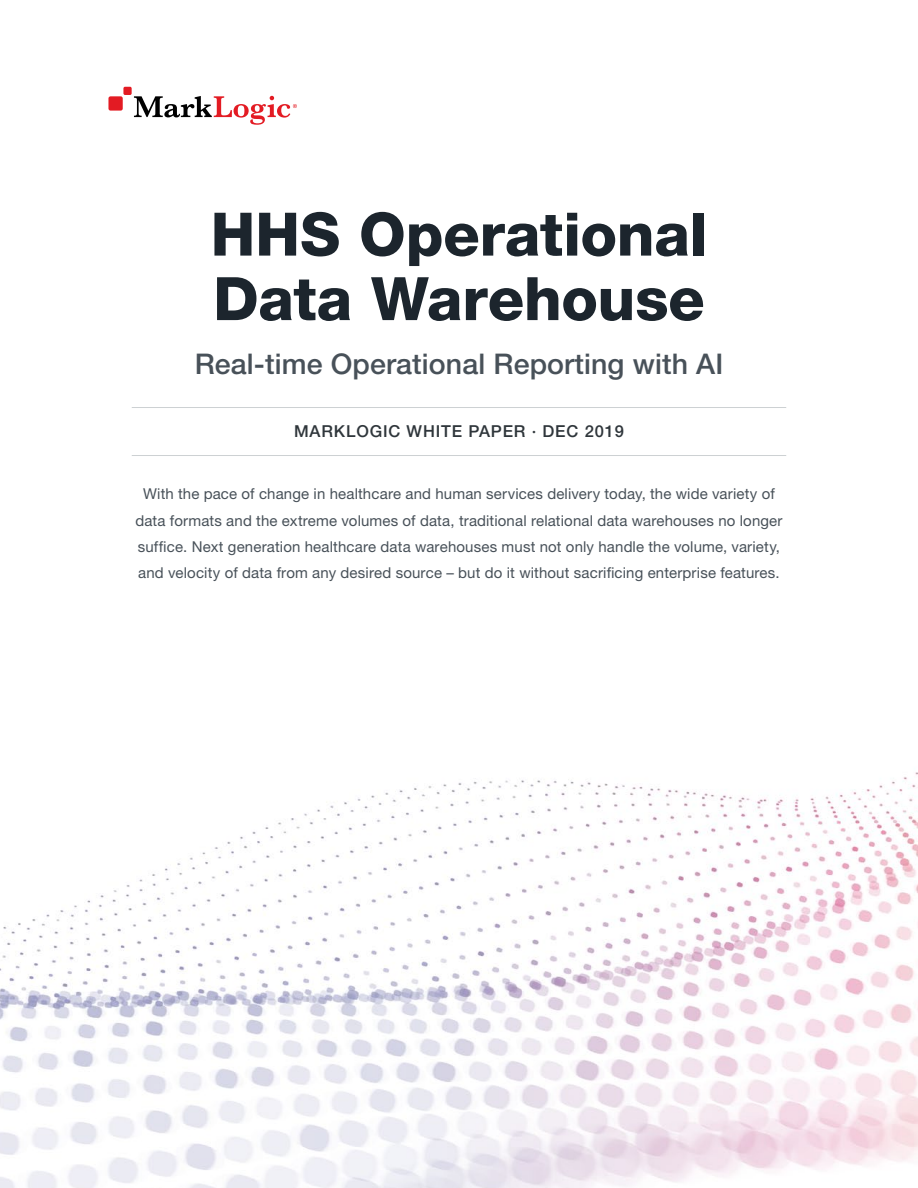
<style>
.page{position:relative;width:918px;height:1188px;background:#fff}
.page>*{position:absolute;margin:0;border:0;box-sizing:border-box;transform-origin:0 0}
.t1{font:800 60px/64.5px "Helvetica Neue LT Pro";letter-spacing:-.005em;color:#1c252d}
.t2{font:500 28.5px "Helvetica Neue LT Pro";letter-spacing:.005em;color:#485159}
.t3{font:500 16.5px "Helvetica Neue LT Pro";letter-spacing:.05em;color:#2f363b}
.t4{font:15px/26.2px "Helvetica Neue LT Pro";letter-spacing:.01em;color:#485159;text-align:center}
</style>
<div class="page">
<img style="left:0;top:772px;width:918px;height:416px">
<hr style="left:132px;top:407px;width:654px;height:1px;background:#cdd1d3">
<hr style="left:132px;top:455px;width:654px;height:1px;background:#cdd1d3">
<div style="left:108px;top:96px;width:15px;height:15px;background:#e31b23;border-radius:2px"></div>
<div style="left:123px;top:87px;width:9px;height:8px;background:#e31b23;border-radius:2px"></div>
<svg style="left:134px;top:96px;width:163px;height:29px"></svg>
<h1 class="t1" style="left:211px;top:202px;width:498px">HHS Operational<br>Data Warehouse</h1>
<h2 class="t2" style="left:195px;top:347px;width:530px">Real-time Operational Reporting with AI</h2>
<p class="t3" style="left:294px;top:421px;width:331px">MARKLOGIC WHITE PAPER · DEC 2019</p>
<p class="t4" style="left:135px;top:481px;width:649px">With the pace of change in healthcare and human services delivery today, the wide variety of data formats and the extreme volumes of data, traditional relational data warehouses no longer suffice. Next generation healthcare data warehouses must not only handle the volume, variety, and velocity of data from any desired source – but do it without sacrificing enterprise features.</p>
</div>
